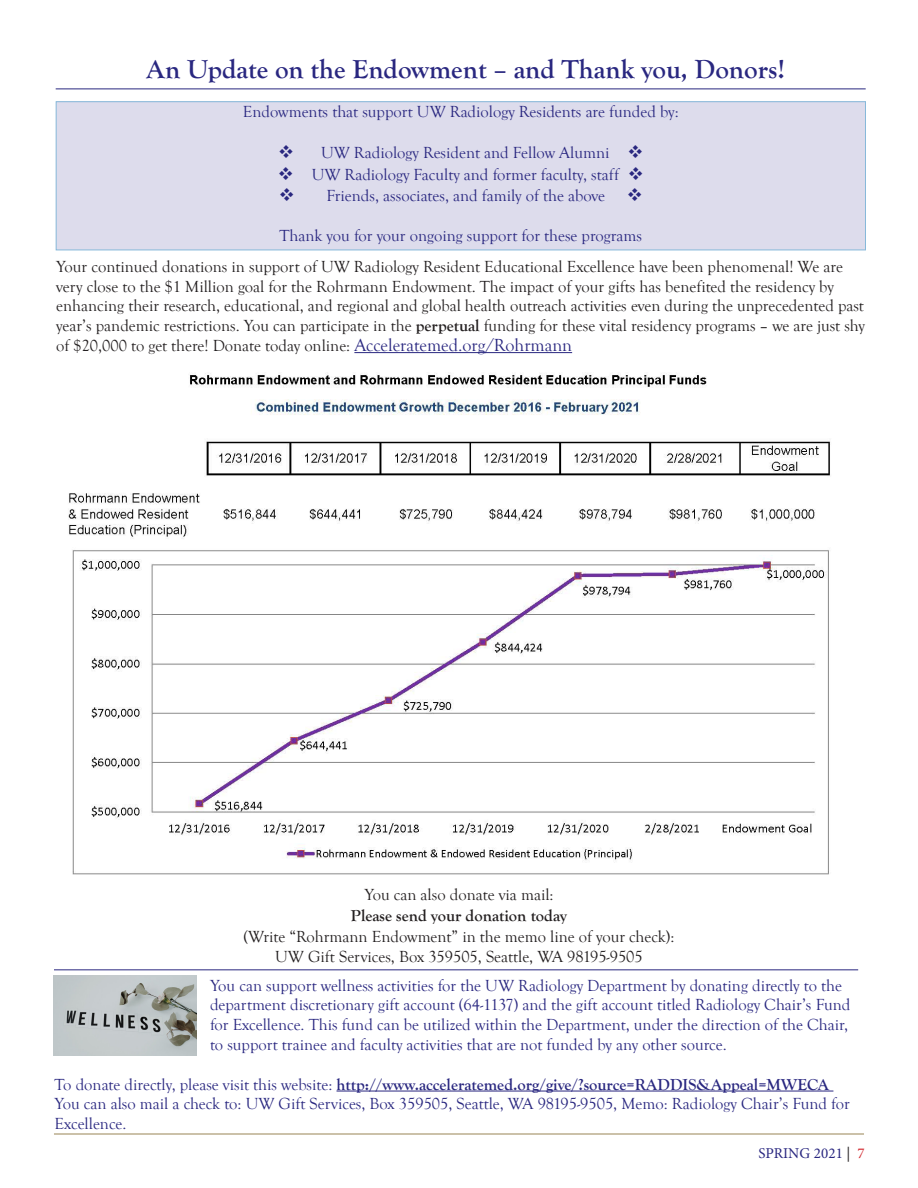
<style>
.page{position:relative;width:918px;height:1188px;background:#fff}
.page>*{position:absolute;margin:0;border:0;box-sizing:border-box;transform-origin:0 0}
.t1{font:700 27px "Goudy Old Style T";color:#292780}
.t2{font:16.5px/19.8px "Goudy Old Style T";color:#292780}
.t3{font:16.5px/19.8px "Goudy Old Style T";color:#231f20}
.t4{font:700 16.5px "Goudy Old Style T";color:#231f20}
.t5{font:15px "Minion Pro";letter-spacing:.005em;color:#292780}
.s1{font-weight:700}
.s2{font-size:18px;color:#292780}
.s3{color:#231f20}
.s4{color:#d1232a}
</style>
<div class="page">
<hr style="left:54px;top:1134px;width:810px;height:1px;background:#998455">
<hr style="left:56px;top:89px;width:810px;height:1px;background:#292780">
<hr style="left:54px;top:969px;width:804px;height:1px;background:#292780">
<div style="left:56px;top:102px;width:809px;height:148px;background:#dddcec"></div>
<div style="left:56px;top:102px;width:810px;height:148px;border:1px solid #87b9da"></div>
<hr style="left:337px;top:1091px;width:496px;height:1px;background:#292780">
<img style="left:68px;top:373px;width:762px;height:502px">
<hr style="left:354px;top:352px;width:218px;height:1px;background:#292780">
<img style="left:54px;top:976px;width:143px;height:79px">
<p class="t1" style="left:147px;top:54px;width:640px">An Update on the Endowment – and Thank you, Donors!</p>
<p class="t2" style="left:243px;top:102px;width:437px">Endowments that support UW Radiology Residents are funded by:</p>
<p class="t2" style="left:278px;top:143px;width:367px">❖ UW Radiology Resident and Fellow Alumni ❖</p>
<p class="t2" style="left:278px;top:165px;width:368px">❖ UW Radiology Faculty and former faculty, staff ❖</p>
<p class="t2" style="left:279px;top:186px;width:365px">❖ Friends, associates, and family of the above ❖</p>
<p class="t2" style="left:280px;top:226px;width:364px">Thank you for your ongoing support for these programs</p>
<p class="t3" style="left:56px;top:257px;width:810px">Your continued donations in support of UW Radiology Resident Educational Excellence have been phenomenal! We are very close to the $1 Million goal for the Rohrmann Endowment. The impact of your gifts has benefited the residency by enhancing their research, educational, and regional and global health outreach activities even during the unprecedented past year’s pandemic restrictions. You can participate in the <span class="s1">perpetual</span> funding for these vital residency programs – we are just shy of $20,000 to get there! Donate today online: <span class="s2">Acceleratemed.org/Rohrmann</span></p>
<p class="t3" style="left:364px;top:885px;width:191px">You can also donate via mail:</p>
<p class="t4" style="left:351px;top:906px;width:218px">Please send your donation today</p>
<p class="t3" style="left:244px;top:927px;width:432px">(Write “Rohrmann Endowment” in the memo line of your check):</p>
<p class="t3" style="left:275px;top:947px;width:369px">UW Gift Services, Box 359505, Seattle, WA 98195-9505</p>
<p class="t2" style="left:210px;top:976px;width:642px">You can support wellness activities for the UW Radiology Department by donating directly to the department discretionary gift account (64-1137) and the gift account titled Radiology Chair’s Fund for Excellence. This fund can be utilized within the Department, under the direction of the Chair, to support trainee and faculty activities that are not funded by any other source.</p>
<p class="t2" style="left:55px;top:1075px;width:797px">To donate directly, please visit this website: <span class="s1">http://www.acceleratemed.org/give/?source=RADDIS&amp;Appeal=MWECA<br></span>You can also mail a check to: UW Gift Services, Box 359505, Seattle, WA 98195-9505, Memo: Radiology Chair’s Fund for<br>Excellence.</p>
<p class="t5" style="left:758px;top:1143px;width:108px">SPRING 2021 <span class="s3">|</span> <span class="s4">7</span></p>
</div>
